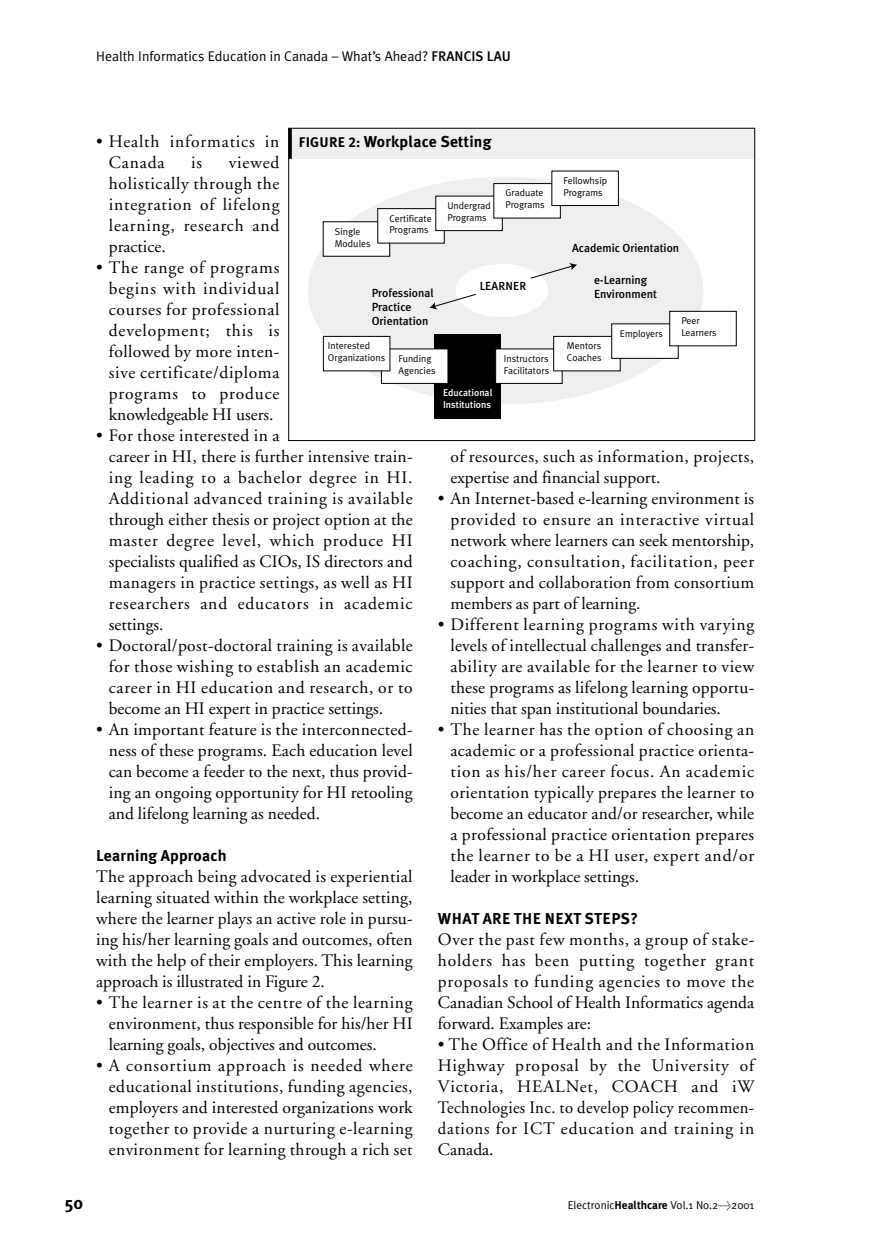
<style>
.page{position:relative;width:882px;height:1260px;background:#fff}
.page>*{position:absolute;margin:0;border:0;box-sizing:border-box;transform-origin:0 0}
.t1{font:17.5px/21px "Adobe Garamond";letter-spacing:.015em;color:#000;text-align:justify}
.t2{font:17.5px/21px "Adobe Garamond";letter-spacing:.05em;color:#000}
.t3{font:700 17.5px "Meta Plus";color:#000}
.t4{font:700 15.75px "Meta Plus";letter-spacing:.015em;color:#000}
.t5{font:15.75px "Meta Plus Bold Caps";letter-spacing:.015em;color:#000}
.t6{font:14px "Meta Plus Normal";color:#000}
.t7{font:500 11.72px/13.8px "Meta Plus";color:#000}
.t8{font:11.38px "Meta Plus Normal";color:#000}
.t9{font:9.8px/11.9px "Meta Plus Normal";color:#000}
.t10{font:500 9.8px/11.9px "Meta Plus";color:#fff}
.s1{font-family:"Meta Plus";font-weight:500}
.s2{font-family:"Meta Plus Bold Caps";font-weight:400;font-size:14px}
.s3{font-family:"Meta Plus";font-weight:700}
</style>
<div class="page">
<div style="left:288px;top:128px;width:467px;height:30px;background:#efefef"></div>
<svg style="left:290px;top:130px;width:2px;height:29px"></svg>
<div style="left:288px;top:128px;width:467px;height:313px;border:1px solid #000"></div>
<div style="left:308px;top:177px;width:395px;height:227px;background:#efefef;border-radius:50%"></div>
<div style="left:456px;top:264px;width:92px;height:53px;background:#fff;border-radius:50%"></div>
<div style="left:323px;top:221px;width:67px;height:36px;background:#fff;border:1px solid #000"></div>
<div style="left:377px;top:208px;width:68px;height:35px;background:#fff;border:1px solid #000"></div>
<div style="left:435px;top:196px;width:68px;height:35px;background:#fff;border:1px solid #000"></div>
<div style="left:494px;top:183px;width:67px;height:35px;background:#fff;border:1px solid #000"></div>
<div style="left:552px;top:171px;width:67px;height:35px;background:#fff;border:1px solid #000"></div>
<div style="left:434px;top:334px;width:67px;height:85px;background:#000"></div>
<div style="left:495px;top:349px;width:68px;height:35px;background:#fff;border:1px solid #000"></div>
<div style="left:553px;top:336px;width:68px;height:35px;background:#fff;border:1px solid #000"></div>
<div style="left:381px;top:349px;width:67px;height:35px;background:#fff;border:1px solid #000"></div>
<div style="left:323px;top:336px;width:67px;height:35px;background:#fff;border:1px solid #000"></div>
<div style="left:611px;top:324px;width:68px;height:35px;background:#fff;border:1px solid #000"></div>
<div style="left:669px;top:311px;width:68px;height:35px;background:#fff;border:1px solid #000"></div>
<svg style="left:530px;top:263px;width:47px;height:16px"></svg>
<svg style="left:429px;top:293px;width:47px;height:17px"></svg>
<p class="t6" style="left:96px;top:51px;width:416px">Health Informatics Education in Canada – What’s Ahead? <span class="s1">FRANCIS LAU</span></p>
<p class="t2" style="left:109px;top:133px;width:172px;text-indent:-13px">• Health informatics in<br>Canada</p>
<p class="t4" style="left:299px;top:136px;width:194px"><span class="s2">FIGURE 2:</span> Workplace Setting</p>
<p class="t1" style="left:109px;top:154px;width:172px;text-indent:120px">viewed holistically through the integration of lifelong learning, research and practice.</p>
<p class="t1" style="left:109px;top:259px;width:172px;text-indent:-13px">• The range of programs begins with individual courses for professional development; this is followed by more inten&shy;sive certificate/diploma programs to produce knowledgeable HI users.</p>
<p class="t1" style="left:109px;top:427px;width:305px;text-align:left;text-indent:-13px">• For those interested in a<br>career in HI, there is further intensive train&shy;ing leading to a bachelor degree in HI.<br>Additional advanced training is available through either thesis or project option at the master degree level, which produce HI specialists qualified as CIOs, IS directors and managers in practice settings, as well as HI researchers and educators in academic settings.</p>
<p class="t1" style="left:109px;top:637px;width:305px;text-indent:-13px">• Doctoral/post-doctoral training is available for those wishing to establish an academic career in HI education and research, or to become an HI expert in practice settings.</p>
<p class="t1" style="left:109px;top:721px;width:305px;text-indent:-13px">• An important feature is the interconnected&shy;ness of these programs. Each education level can become a feeder to the next, thus provid&shy;ing an ongoing opportunity for HI retooling and lifelong learning as needed.</p>
<p class="t4" style="left:96px;top:850px;width:132px">Learning Approach</p>
<p class="t1" style="left:96px;top:868px;width:318px">The approach being advocated is experiential learning situated within the workplace setting, where the learner plays an active role in pursu&shy;ing his/her learning goals and outcomes, often with the help of their employers. This learning approach is illustrated in Figure 2.</p>
<p class="t1" style="left:109px;top:994px;width:305px;text-indent:-13px">• The learner is at the centre of the learning environment, thus responsible for his/her HI learning goals, objectives and outcomes.</p>
<p class="t1" style="left:109px;top:1057px;width:305px;text-indent:-13px">• A consortium approach is needed where educational institutions, funding agencies, employers and interested organizations work together to provide a nurturing e-learning environment for learning through a rich set</p>
<p class="t1" style="left:191px;top:154px;width:13px">is</p>
<p class="t9" style="left:563px;top:176px;width:45px">Fellowhsip<br>Programs</p>
<p class="t9" style="left:505px;top:188px;width:41px">Graduate<br>Programs</p>
<p class="t9" style="left:447px;top:201px;width:45px">Undergrad<br>Programs</p>
<p class="t9" style="left:389px;top:213px;width:44px">Certificate<br>Programs</p>
<p class="t9" style="left:335px;top:226px;width:37px">Single<br>Modules</p>
<p class="t7" style="left:572px;top:242px;width:109px">Academic Orientation</p>
<p class="t7" style="left:594px;top:274px;width:55px">e-Learning</p>
<p class="t7" style="left:480px;top:281px;width:48px">LEARNER</p>
<p class="t7" style="left:372px;top:288px;width:64px">Professional</p>
<p class="t7" style="left:594px;top:288px;width:64px">Environment</p>
<p class="t7" style="left:372px;top:302px;width:58px">Practice<br>Orientation</p>
<p class="t9" style="left:681px;top:316px;width:37px">Peer<br>Learners</p>
<p class="t9" style="left:620px;top:328px;width:45px">Employers</p>
<p class="t9" style="left:328px;top:341px;width:59px">Interested<br>Organizations</p>
<p class="t9" style="left:567px;top:341px;width:36px">Mentors</p>
<p class="t9" style="left:398px;top:353px;width:35px">Funding</p>
<p class="t9" style="left:567px;top:353px;width:36px">Coaches</p>
<p class="t9" style="left:398px;top:365px;width:39px">Agencies</p>
<p class="t9" style="left:504px;top:353px;width:47px">Instructors<br>Facilitators</p>
<p class="t10" style="left:443px;top:387px;width:51px">Educational<br>Institutions</p>
<p class="t1" style="left:450px;top:448px;width:305px">of resources, such as information, projects, expertise and financial support.</p>
<p class="t1" style="left:450px;top:490px;width:305px;text-indent:-13px">• An Internet-based e-learning environment is provided to ensure an interactive virtual network where learners can seek mentorship, coaching, consultation, facilitation, peer support and collaboration from consortium members as part of learning.</p>
<p class="t1" style="left:450px;top:616px;width:305px;text-indent:-13px">• Different learning programs with varying levels of intellectual challenges and transfer&shy;ability are available for the learner to view these programs as lifelong learning opportu&shy;nities that span institutional boundaries.</p>
<p class="t1" style="left:450px;top:721px;width:305px;text-indent:-13px">• The learner has the option of choosing an academic or a professional practice orienta&shy;tion as his/her career focus. An academic orientation typically prepares the learner to become an educator and/or researcher, while a professional practice orientation prepares the learner to be a HI user, expert and/or leader in workplace settings.</p>
<p class="t5" style="left:438px;top:909px;width:202px">WHAT ARE THE NEXT STEPS?</p>
<p class="t1" style="left:438px;top:931px;width:318px">Over the past few months, a group of stake&shy;holders has been putting together grant proposals to funding agencies to move the Canadian School of Health Informatics agenda forward. Examples are:</p>
<p class="t1" style="left:438px;top:1036px;width:318px">• The Office of Health and the Information Highway proposal by the University of Victoria, HEALNet, COACH and iW Technologies Inc. to develop policy recommen&shy;dations for ICT education and training in Canada.</p>
<p class="t3" style="left:65px;top:1197px;width:20px">50</p>
<p class="t8" style="left:568px;top:1201px;width:188px">Electronic<span class="s3">Healthcare</span> Vol.1 No.2&gt;2001</p>
</div>
